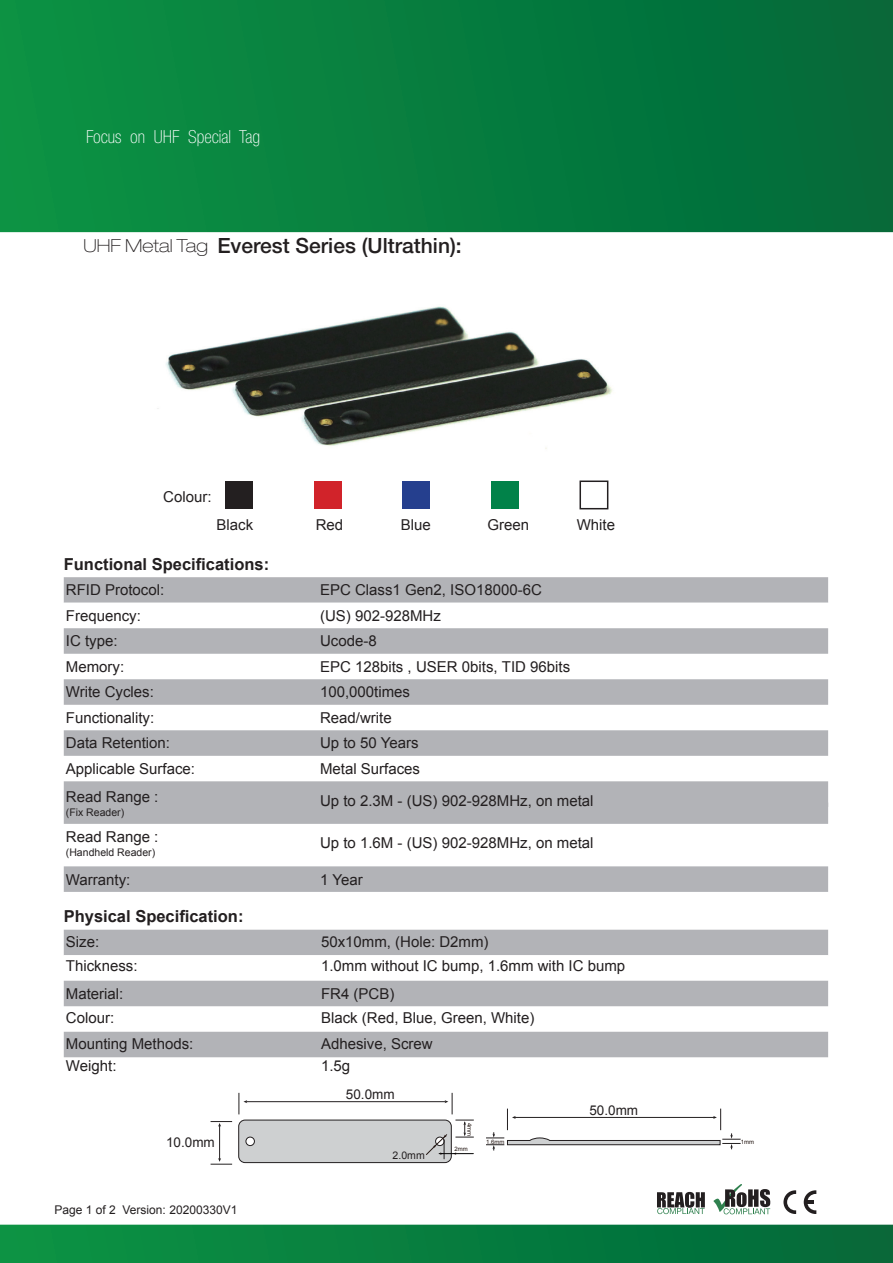
<style>
.page{position:relative;width:893px;height:1263px;background:#fff}
.page>*{position:absolute;margin:0;border:0;box-sizing:border-box;transform-origin:0 0}
.t1{font:500 21px "Helvetica Neue LT Pro";color:#231f20}
.t2{font:100 condensed 18px "Helvetica Neue LT Pro";color:#fff}
.t3{font:100 expanded 18px "Helvetica Neue LT Pro";color:#231f20}
.t4{font:700 16.5px "Arial";color:#231f20}
.t5{font:15px "Arial";color:#231f20}
.t6{font:13.5px "Arial";color:#231f20}
.t7{font:12px "Arial";color:#231f20}
.t8{font:10.5px "Arial";color:#231f20}
.t9{font:6px "Arial";color:#231612}
</style>
<div class="page">
<img style="left:157px;top:306px;width:456px;height:192px">
<svg style="left:0;top:0;width:893px;height:232px;background:#067d3e"></svg>
<svg style="left:0;top:1225px;width:893px;height:38px;background:#067d3e"></svg>
<svg style="left:64px;top:577px;width:764px;height:26px;background:#b3b4b8"></svg>
<svg style="left:64px;top:628px;width:764px;height:264px;fill:#b2b3b7"></svg>
<div style="left:64px;top:930px;width:764px;height:25px;background:#b2b3b7"></div>
<div style="left:64px;top:980px;width:764px;height:78px;background:#e9e9ea"></div>
<svg style="left:64px;top:981px;width:764px;height:76px;fill:#b2b3b7"></svg>
<div style="left:225px;top:481px;width:28px;height:28px;background:#231f20"></div>
<div style="left:314px;top:481px;width:27px;height:28px;background:#d1232a"></div>
<div style="left:403px;top:481px;width:27px;height:28px;background:#253f8e"></div>
<div style="left:491px;top:481px;width:28px;height:28px;background:#018249"></div>
<div style="left:580px;top:481px;width:28px;height:28px;background:#fff"></div>
<div style="left:579px;top:480px;width:29px;height:29px;border:2px solid #231f20"></div>
<svg style="left:783px;top:1190px;width:13px;height:24px"></svg>
<svg style="left:804px;top:1190px;width:12px;height:24px"></svg>
<svg style="left:713px;top:1184px;width:57px;height:30px"></svg>
<svg style="left:657px;top:1192px;width:48px;height:22px"></svg>
<div style="left:239px;top:1120px;width:212px;height:42px;background:#ced0d1;border-radius:6px"></div>
<div style="left:238px;top:1120px;width:214px;height:43px;border:1px solid #231f20;border-radius:6px"></div>
<div style="left:246px;top:1137px;width:8px;height:8px;background:#fff;border-radius:50%"></div>
<div style="left:246px;top:1137px;width:9px;height:9px;border:1px solid #231f20;border-radius:50%"></div>
<hr style="left:246px;top:1101px;width:200px;height:1px;background:#231f20">
<svg style="left:445px;top:1093px;width:8px;height:21px"></svg>
<svg style="left:239px;top:1093px;width:8px;height:21px"></svg>
<hr style="left:219px;top:1125px;width:1px;height:34px;background:#231f20">
<svg style="left:211px;top:1158px;width:21px;height:7px"></svg>
<svg style="left:211px;top:1121px;width:21px;height:6px"></svg>
<svg style="left:426px;top:1120px;width:48px;height:39px"></svg>
<hr style="left:439px;top:1153px;width:34px;height:1px;background:#030303">
<svg style="left:486px;top:1108px;width:255px;height:42px"></svg>
<p class="t2" style="left:86px;top:127px;width:175px">Focus on UHF Special Tag</p>
<p class="t3" style="left:83px;top:235px;width:126px">UHF Metal Tag</p>
<h1 class="t1" style="left:217px;top:233px;width:246px">Everest Series (Ultrathin):</h1>
<p class="t5" style="left:163px;top:487px;width:50px">Colour:</p>
<p class="t5" style="left:217px;top:515px;width:38px">Black</p>
<p class="t5" style="left:316px;top:515px;width:29px">Red</p>
<p class="t5" style="left:401px;top:515px;width:32px">Blue</p>
<p class="t5" style="left:487px;top:515px;width:43px">Green</p>
<p class="t5" style="left:577px;top:515px;width:40px">White</p>
<p class="t4" style="left:64px;top:553px;width:207px">Functional Specifications:</p>
<p class="t5" style="left:66px;top:580px;width:100px">RFID Protocol:</p>
<p class="t5" style="left:320px;top:580px;width:223px">EPC Class1 Gen2, ISO18000-6C</p>
<p class="t5" style="left:66px;top:606px;width:77px">Frequency:</p>
<p class="t5" style="left:320px;top:606px;width:122px">(US) 902-928MHz</p>
<p class="t5" style="left:66px;top:631px;width:53px">IC type:</p>
<p class="t5" style="left:320px;top:631px;width:58px">Ucode-8</p>
<p class="t5" style="left:66px;top:657px;width:60px">Memory:</p>
<p class="t5" style="left:320px;top:657px;width:252px">EPC 128bits , USER 0bits, TID 96bits</p>
<p class="t5" style="left:66px;top:682px;width:90px">Write Cycles:</p>
<p class="t5" style="left:320px;top:682px;width:92px">100,000times</p>
<p class="t5" style="left:66px;top:708px;width:90px">Functionality:</p>
<p class="t5" style="left:320px;top:708px;width:73px">Read/write</p>
<p class="t5" style="left:66px;top:733px;width:106px">Data Retention:</p>
<p class="t5" style="left:320px;top:733px;width:100px">Up to 50 Years</p>
<p class="t5" style="left:66px;top:759px;width:131px">Applicable Surface:</p>
<p class="t5" style="left:320px;top:759px;width:102px">Metal Surfaces</p>
<p class="t5" style="left:66px;top:787px;width:94px">Read Range :</p>
<p class="t8" style="left:66px;top:805px;width:60px">(Fix Reader)</p>
<p class="t5" style="left:320px;top:791px;width:275px">Up to 2.3M - (US) 902-928MHz, on metal</p>
<p class="t5" style="left:66px;top:827px;width:94px">Read Range :</p>
<p class="t8" style="left:66px;top:845px;width:91px">(Handheld Reader)</p>
<p class="t5" style="left:320px;top:833px;width:275px">Up to 1.6M - (US) 902-928MHz, on metal</p>
<p class="t5" style="left:66px;top:869px;width:66px">Warranty:</p>
<p class="t5" style="left:320px;top:869px;width:44px">1 Year</p>
<p class="t4" style="left:64px;top:905px;width:181px">Physical Specification:</p>
<p class="t5" style="left:66px;top:932px;width:35px">Size:</p>
<p class="t5" style="left:321px;top:932px;width:169px">50x10mm, (Hole: D2mm)</p>
<p class="t5" style="left:66px;top:956px;width:73px">Thickness:</p>
<p class="t5" style="left:321px;top:956px;width:306px">1.0mm without IC bump, 1.6mm with IC bump</p>
<p class="t5" style="left:66px;top:984px;width:59px">Material:</p>
<p class="t5" style="left:321px;top:984px;width:75px">FR4 (PCB)</p>
<p class="t5" style="left:66px;top:1008px;width:50px">Colour:</p>
<p class="t5" style="left:321px;top:1008px;width:215px">Black (Red, Blue, Green, White)</p>
<p class="t5" style="left:66px;top:1034px;width:129px">Mounting Methods:</p>
<p class="t5" style="left:321px;top:1034px;width:113px">Adhesive, Screw</p>
<p class="t5" style="left:66px;top:1056px;width:52px">Weight:</p>
<p class="t5" style="left:321px;top:1056px;width:31px">1.5g</p>
<p class="t6" style="left:166px;top:1134px;width:50px">10.0mm</p>
<p class="t7" style="left:55px;top:1202px;width:184px">Page 1 of 2 Version: 20200330V1</p>
<p class="t6" style="left:346px;top:1085px;width:50px">50.0mm</p>
<p class="t8" style="left:393px;top:1148px;width:34px">2.0mm</p>
<p class="t9" style="left:473px;top:1122px;width:15px;rotate:90deg">4mm</p>
<p class="t9" style="left:455px;top:1145px;width:15px">2mm</p>
<p class="t9" style="left:486px;top:1137px;width:20px">1.6mm</p>
<p class="t6" style="left:589px;top:1101px;width:50px">50.0mm</p>
<p class="t9" style="left:741px;top:1137px;width:15px">1mm</p>
</div>
